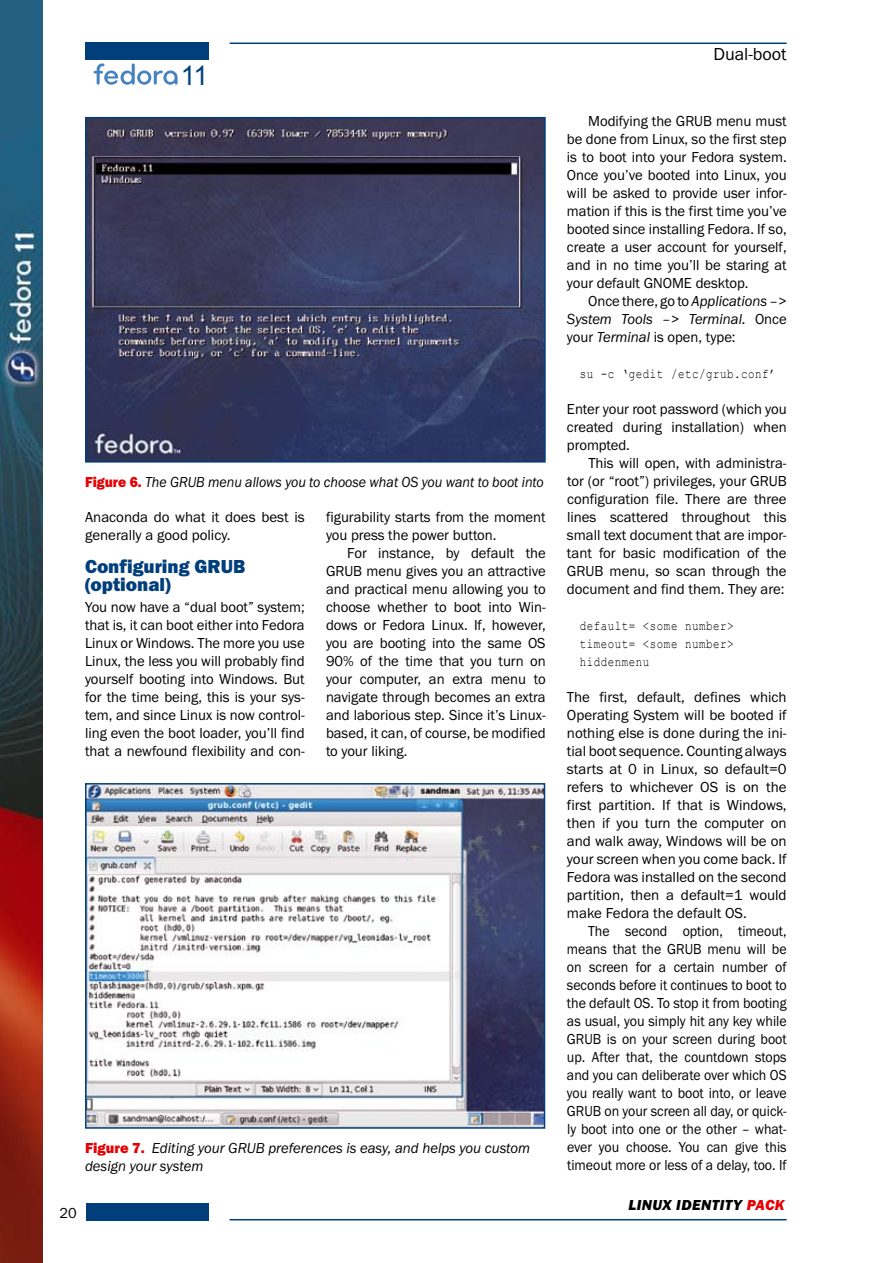
<style>
.page{position:relative;width:893px;height:1263px;background:#fff}
.page>*{position:absolute;margin:0;border:0;box-sizing:border-box;transform-origin:0 0}
.t1{font:27px "Arial";color:#003f7c}
.t2{font:19.5px/18px "Franklin Got URWTCE Hea";color:#003f7c}
.t3{font:18px "Franklin Got URWTCE Boo";color:#000}
.t4{font:15px/18px "Franklin Got URWTCE Boo";color:#000;text-align:justify}
.t5{font:15px/18px "Franklin Got URWTCE Boo";color:#000;text-align:justify;scale:.93 1}
.t6{font:15px/18px "Franklin Got URWTCE Boo Ita";color:#000}
.t7{font:15px "Franklin Got URWTCE Boo Ita";color:#000;scale:.93 1}
.t8{font:15px "Franklin Got URWTCE Hea Ita";letter-spacing:.03em;color:#000}
.t9{font:13.5px/18px "Courier New";letter-spacing:.05em;color:#000;text-align:justify;scale:.8 1}
.s1{font-family:"Franklin Got URWTCE Hea";color:#e60004}
.s2{font-family:"Franklin Got URWTCE Boo Ita"}
.s3{font-family:"Franklin Got URWTCE Boo"}
.s4{color:#e60004}
</style>
<div class="page">
<img style="left:0;top:0;width:42px;height:1263px">
<div style="left:85px;top:43px;width:123px;height:17px;background:#003f7c"></div>
<hr style="left:230px;top:43px;width:557px;height:1px;background:#003f7c">
<div style="left:85px;top:1203px;width:123px;height:17px;background:#003f7c"></div>
<hr style="left:230px;top:1219px;width:557px;height:1px;background:#003f7c">
<svg style="left:94px;top:63px;width:85px;height:22px"></svg>
<img style="left:88px;top:120px;width:455px;height:340px">
<div style="left:85px;top:117px;width:461px;height:346px;border:2px solid #003f7c"></div>
<img style="left:88px;top:786px;width:454px;height:340px">
<div style="left:85px;top:783px;width:460px;height:346px;border:2px solid #003f7c"></div>
<h1 class="t1" style="left:181px;top:58px;width:29px">11</h1>
<p class="t7" style="left:85px;top:473px;width:495px"><span class="s1">Figure 6.</span> The GRUB menu allows you to choose what OS you want to boot into</p>
<p class="t4" style="left:85px;top:508px;width:221px">Anaconda do what it does best is generally a good policy.</p>
<h2 class="t2" style="left:85px;top:558px;width:162px">Configuring GRUB (optional)</h2>
<p class="t4" style="left:85px;top:598px;width:221px">You now have a “dual boot” system; that is, it can boot either into Fedora Linux or Windows. The more you use Linux, the less you will probably find yourself booting into Windows. But for the time being, this is your sys&shy;tem, and since Linux is now control&shy;ling even the boot loader, you’ll find that a newfound flexibility and con-</p>
<p class="t4" style="left:326px;top:508px;width:221px">figurability starts from the moment you press the power button.</p>
<p class="t4" style="left:326px;top:544px;width:221px;text-indent:21px">For instance, by default the GRUB menu gives you an attractive and practical menu allowing you to choose whether to boot into Win&shy;dows or Fedora Linux. If, however, you are booting into the same OS 90% of the time that you turn on your computer, an extra menu to navigate through becomes an extra and laborious step. Since it’s Linux&shy;based, it can, of course, be modified to your liking.</p>
<p class="t6" style="left:85px;top:1139px;width:447px"><span class="s1">Figure 7.</span> Editing your GRUB preferences is easy, and helps you custom design your system</p>
<p class="t4" style="left:59px;top:1204px;width:19px">20</p>
<p class="t3" style="left:713px;top:44px;width:75px">Dual-boot</p>
<p class="t4" style="left:567px;top:112px;width:221px;text-indent:21px">Modifying the GRUB menu must be done from Linux, so the first step is to boot into your Fedora system.<br>Once you’ve booted into Linux, you will be asked to provide user infor&shy;mation if this is the first time you’ve booted since installing Fedora. If so, create a user account for yourself, and in no time you’ll be staring at your default GNOME desktop.</p>
<p class="t4" style="left:588px;top:292px;width:200px">Once there, go to <span class="s2">Applications –&gt;</span></p>
<p class="t6" style="left:567px;top:310px;width:221px">System Tools –&gt; Terminal. <span class="s3">Once</span></p>
<p class="t4" style="left:567px;top:328px;width:170px">your <span class="s2">Terminal</span> is open, type:</p>
<p class="t9" style="left:580px;top:364px;width:247px">su -c ‘gedit /etc/grub.conf’</p>
<p class="t4" style="left:567px;top:400px;width:221px">Enter your root password (which you created during installation) when prompted.</p>
<p class="t4" style="left:567px;top:454px;width:221px;text-indent:21px">This will open, with administra&shy;tor (or “root”) privileges, your GRUB configuration file. There are three lines scattered throughout this small text document that are impor&shy;tant for basic modification of the GRUB menu, so scan through the document and find them. They are:</p>
<p class="t9" style="left:580px;top:616px;width:194px">default= &lt;some number&gt; timeout= &lt;some number&gt; hiddenmenu</p>
<p class="t4" style="left:567px;top:688px;width:221px">The first, default, defines which Operating System will be booted if nothing else is done during the ini&shy;tial boot sequence. Counting always starts at 0 in Linux, so default=0 refers to whichever OS is on the first partition. If that is Windows, then if you turn the computer on and walk away, Windows will be on your screen when you come back. If Fedora was installed on the second partition, then a default=1 would make Fedora the default OS.</p>
<p class="t5" style="left:567px;top:922px;width:238px;text-indent:21px">The second option, timeout, means that the GRUB menu will be on screen for a certain number of seconds before it continues to boot to the default OS. To stop it from booting as usual, you simply hit any key while GRUB is on your screen during boot up. After that, the countdown stops and you can deliberate over which OS you really want to boot into, or leave GRUB on your screen all day, or quick&shy;ly boot into one or the other – what&shy;ever you choose. You can give this timeout more or less of a delay, too. If</p>
<p class="t8" style="left:628px;top:1196px;width:158px">LINUX IDENTITY <span class="s4">PACK</span></p>
</div>
